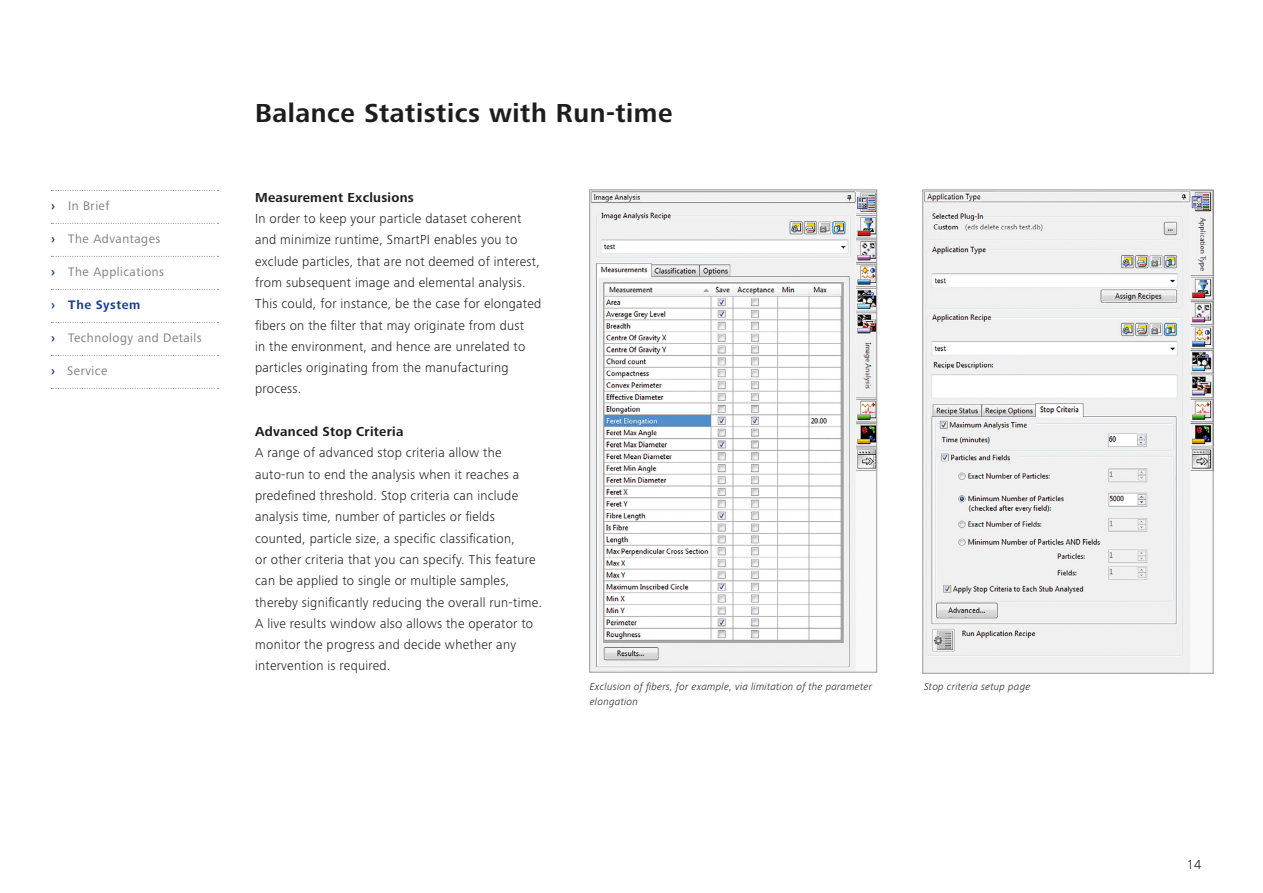
<style>
.page{position:relative;width:1263px;height:893px;background:#fff}
.page>*{position:absolute;margin:0;border:0;box-sizing:border-box;transform-origin:0 0}
.t1{font:700 27px "Zeiss Frutiger Next Pro";letter-spacing:.02em;color:#1d1d1b}
.t2{font:300 13.5px/21.3px "Zeiss Frutiger Next Pro";letter-spacing:.02em;color:#1d1d1b}
.t3{font:700 13.5px "Zeiss Frutiger Next Pro";letter-spacing:.02em;color:#1d1d1b}
.t4{font:12.75px "Zeiss Frutiger Next Pro";letter-spacing:.04em;color:#7c7b7b}
.t5{font:700 12.75px "Zeiss Frutiger Next Pro";letter-spacing:.04em;color:#164194}
.t6{font:italic 300 10.5px/15px "Zeiss Frutiger Next Pro";letter-spacing:.02em;color:#1d1d1b}
.s1{font-weight:700;color:#164194}
</style>
<div class="page">
<img style="left:591px;top:192px;width:284px;height:478px">
<div style="left:589px;top:190px;width:288px;height:482px;border:1px solid #9d9d9c"></div>
<img style="left:924px;top:192px;width:287px;height:479px">
<div style="left:922px;top:190px;width:291px;height:483px;border:1px solid #9d9d9c"></div>
<svg style="left:51px;top:190px;width:168px;height:1px"></svg>
<svg style="left:51px;top:223px;width:168px;height:1px"></svg>
<svg style="left:51px;top:256px;width:168px;height:1px"></svg>
<svg style="left:51px;top:289px;width:168px;height:1px"></svg>
<svg style="left:51px;top:322px;width:168px;height:1px"></svg>
<svg style="left:51px;top:355px;width:168px;height:1px"></svg>
<svg style="left:51px;top:388px;width:168px;height:1px"></svg>
<p class="t4" style="left:51px;top:199px;width:60px"><span class="s1">›</span> In Brief</p>
<p class="t4" style="left:51px;top:232px;width:111px"><span class="s1">›</span> The Advantages</p>
<p class="t4" style="left:51px;top:265px;width:115px"><span class="s1">›</span> The Applications</p>
<p class="t5" style="left:51px;top:298px;width:91px">› The System</p>
<p class="t4" style="left:51px;top:331px;width:152px"><span class="s1">›</span> Technology and Details</p>
<p class="t4" style="left:51px;top:364px;width:58px"><span class="s1">›</span> Service</p>
<h1 class="t1" style="left:255px;top:97px;width:419px">Balance Statistics with Run-time</h1>
<p class="t3" style="left:255px;top:189px;width:160px">Measurement Exclusions</p>
<p class="t2" style="left:255px;top:208px;width:288px">In order to keep your particle dataset coherent and minimize runtime, SmartPI enables you to exclude particles, that are not deemed of interest, from subsequent image and elemental analysis.<br>This could, for instance, be the case for elongated fibers on the filter that may originate from dust<br>in the environment, and hence are unrelated to particles originating from the manufacturing process.</p>
<p class="t3" style="left:255px;top:424px;width:150px">Advanced Stop Criteria</p>
<p class="t2" style="left:255px;top:442px;width:288px">A range of advanced stop criteria allow the auto-run to end the analysis when it reaches a predefined threshold. Stop criteria can include analysis time, number of particles or fields counted, particle size, a specific classification,<br>or other criteria that you can specify. This feature can be applied to single or multiple samples, thereby significantly reducing the overall run-time.<br>A live results window also allows the operator to monitor the progress and decide whether any intervention is required.</p>
<p class="t6" style="left:590px;top:679px;width:284px">Exclusion of fibers, for example, via limitation of the parameter elongation</p>
<p class="t6" style="left:924px;top:679px;width:108px">Stop criteria setup page</p>
<p class="t2" style="left:1187px;top:853px;width:16px">14</p>
</div>
